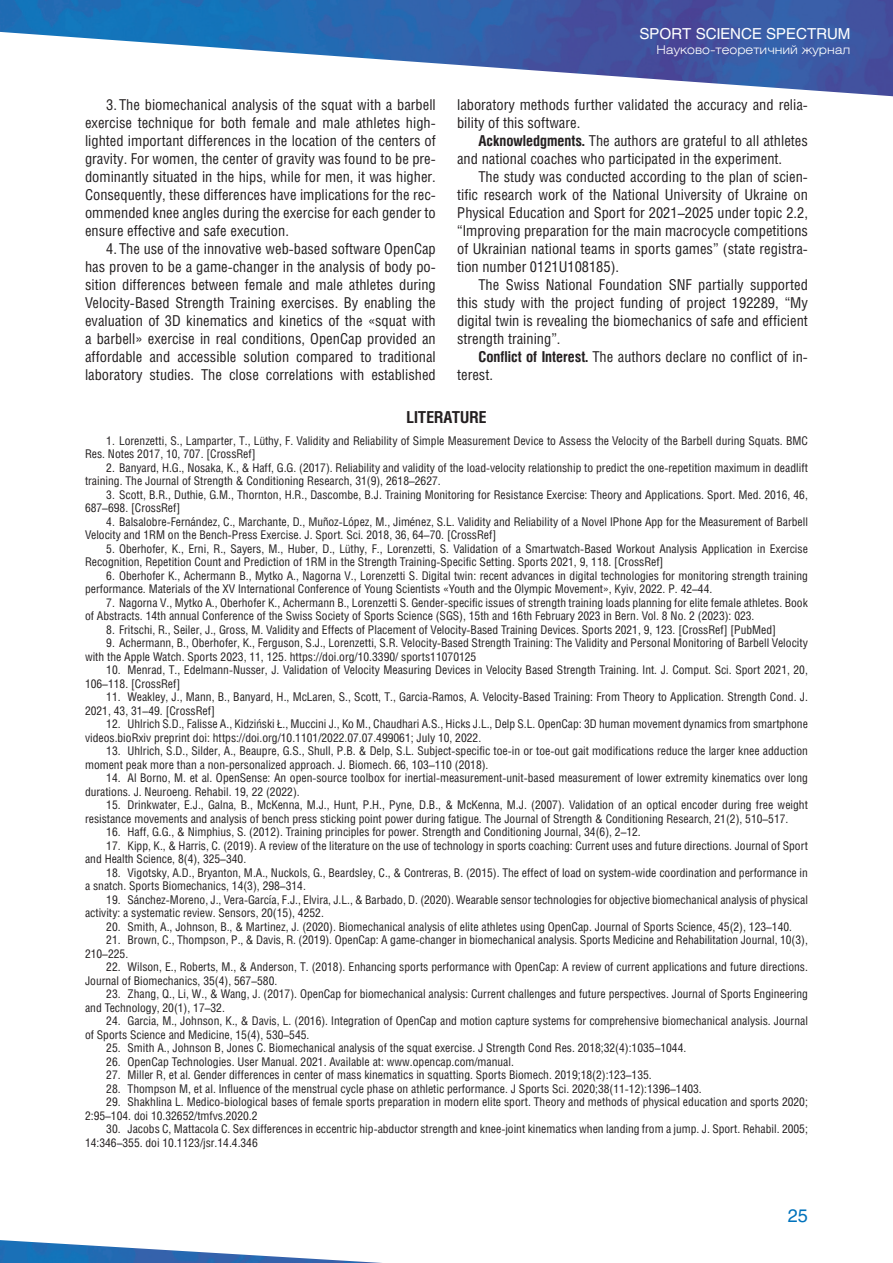
<style>
.page{position:relative;width:893px;height:1263px;background:#fff}
.page>*{position:absolute;margin:0;border:0;box-sizing:border-box;transform-origin:0 0}
.t1{font:18px "Helios C";color:#0072bc}
.Литература_шапка{font:700 16.5px "Helios Cond C";color:#231f20}
.Текст_основной_G{font:15px/18px "Helios Cond C";color:#231f20;text-align:justify}
.t2{font:15px "Helios C";color:#fff}
.Литература{font:12px/13.5px "Helios Cond C";color:#231f20}
.t3{font:12px "Helios Ext Light C";color:#fff}
.s1{font-weight:700}
.s2{font-family:"Arimo"}
</style>
<div class="page">
<img style="left:0;top:0;width:893px;height:97px">
<img style="left:0;top:1240px;width:382px;height:23px">
<p class="t2" style="left:640px;top:25px;width:212px">SPORT SCIENCE SPECTRUM</p>
<p class="t3" style="left:656px;top:42px;width:196px">Науково-теоретичний журнал</p>
<p class="Текст_основной_G" style="left:457px;top:95px;width:352px">laboratory methods further validated the accuracy and relia&shy;bility of this software.</p>
<p class="Текст_основной_G" style="left:457px;top:131px;width:352px;text-indent:21px"><span class="s1">Acknowledgments.</span> The authors are grateful to all athletes and national coaches who participated in the experiment.</p>
<p class="Текст_основной_G" style="left:457px;top:167px;width:352px;text-indent:21px">The study was conducted according to the plan of scien&shy;tific research work of the National University of Ukraine on Physical Education and Sport for 2021–2025 under topic 2.2, “Improving preparation for the main macrocycle competitions of Ukrainian national teams in sports games” (state registra&shy;tion number 0121U108185).</p>
<p class="Текст_основной_G" style="left:457px;top:275px;width:352px;text-indent:21px">The Swiss National Foundation SNF partially supported this study with the project funding of project 192289, “My digital twin is revealing the biomechanics of safe and efficient strength training”.</p>
<p class="Текст_основной_G" style="left:457px;top:347px;width:352px;text-indent:21px"><span class="s1">Conflict of Interest.</span> The authors declare no conflict of in&shy;terest.</p>
<p class="Литература_шапка" style="left:406px;top:407px;width:81px">LITERATURE</p>
<p class="Литература" style="left:85px;top:433px;width:724px;text-indent:21px">1. Lorenzetti, S., Lamparter, T., L<span class="s2">ü</span>thy, F. Validity and Reliability of Simple Measurement Device to Assess the Velocity of the Barbell during Squats. BMC<br>Res. Notes 2017, 10, 707. [CrossRef]</p>
<p class="Литература" style="left:85px;top:460px;width:724px;text-indent:21px">2. Banyard, H.G., Nosaka, K., &amp; Haff, G.G. (2017). Reliability and validity of the load-velocity relationship to predict the one-repetition maximum in deadlift training. The Journal of Strength &amp; Conditioning Research, 31(9), 2618–2627.</p>
<p class="Литература" style="left:85px;top:487px;width:724px;text-indent:21px">3. Scott, B.R., Duthie, G.M., Thornton, H.R., Dascombe, B.J. Training Monitoring for Resistance Exercise: Theory and Applications. Sport. Med. 2016, 46,<br>687–698. [CrossRef]</p>
<p class="Литература" style="left:85px;top:514px;width:724px;text-indent:21px">4. Balsalobre-Fern<span class="s2">á</span>ndez, C., Marchante, D., Mu<span class="s2">ñ</span>oz-L<span class="s2">ó</span>pez, M., Jim<span class="s2">é</span>nez, S.L. Validity and Reliability of a Novel IPhone App for the Measurement of Barbell<br>Velocity and 1RM on the Bench-Press Exercise. J. Sport. Sci. 2018, 36, 64–70. [CrossRef]</p>
<p class="Литература" style="left:85px;top:541px;width:724px;text-indent:21px">5. Oberhofer, K., Erni, R., Sayers, M., Huber, D., L<span class="s2">ü</span>thy, F., Lorenzetti, S. Validation of a Smartwatch-Based Workout Analysis Application in Exercise<br>Recognition, Repetition Count and Prediction of 1RM in the Strength Training-Specific Setting. Sports 2021, 9, 118. [CrossRef]</p>
<p class="Литература" style="left:85px;top:568px;width:724px;text-indent:21px">6. Oberhofer K., Achermann B., Mytko A., Nagorna V., Lorenzetti S. Digital twin: recent advances in digital technologies for monitoring strength training performance. Materials of the XV International Conference of Young Scientists «Youth and the Olympic Movement», Kyiv, 2022. P. 42–44.</p>
<p class="Литература" style="left:85px;top:595px;width:724px;text-indent:21px">7. Nagorna V., Mytko A., Oberhofer K., Achermann B., Lorenzetti S. Gender-specific issues of strength training loads planning for elite female athletes. Book of Abstracts. 14th annual Conference of the Swiss Society of Sports Science (SGS), 15th and 16th February 2023 in Bern. Vol. 8 No. 2 (2023): 023.</p>
<p class="Литература" style="left:106px;top:622px;width:671px">8. Fritschi, R., Seiler, J., Gross, M. Validity and Effects of Placement of Velocity-Based Training Devices. Sports 2021, 9, 123. [CrossRef] [PubMed]</p>
<p class="Литература" style="left:85px;top:636px;width:724px;text-indent:21px">9. Achermann, B., Oberhofer, K., Ferguson, S.J., Lorenzetti, S.R. Velocity-Based Strength Training: The Validity and Personal Monitoring of Barbell Velocity with the Apple Watch. Sports 2023, 11, 125. https://doi.org/10.3390/ sports11070125</p>
<p class="Литература" style="left:85px;top:663px;width:724px;text-indent:21px">10. Menrad, T., Edelmann-Nusser, J. Validation of Velocity Measuring Devices in Velocity Based Strength Training. Int. J. Comput. Sci. Sport 2021, 20,<br>106–118. [CrossRef]</p>
<p class="Литература" style="left:85px;top:690px;width:724px;text-indent:21px">11. Weakley, J., Mann, B., Banyard, H., McLaren, S., Scott, T., Garcia-Ramos, A. Velocity-Based Training: From Theory to Application. Strength Cond. J.<br>2021, 43, 31–49. [CrossRef]</p>
<p class="Литература" style="left:85px;top:717px;width:724px;text-indent:21px">12. Uhlrich S.D., Falisse A., Kidzi<span class="s2">ń</span>ski <span class="s2">Ł</span>., Muccini J., Ko M., Chaudhari A.S., Hicks J.L., Delp S.L. OpenCap: 3D human movement dynamics from smartphone videos.bioRxiv preprint doi: https://doi.org/10.1101/2022.07.07.499061; July 10, 2022.</p>
<p class="Литература" style="left:85px;top:744px;width:724px;text-indent:21px">13. Uhlrich, S.D., Silder, A., Beaupre, G.S., Shull, P.B. &amp; Delp, S.L. Subject-specific toe-in or toe-out gait modifications reduce the larger knee adduction moment peak more than a non-personalized approach. J. Biomech. 66, 103–110 (2018).</p>
<p class="Литература" style="left:85px;top:771px;width:724px;text-indent:21px">14. Al Borno, M. et al. OpenSense: An open-source toolbox for inertial-measurement-unit-based measurement of lower extremity kinematics over long durations. J. Neuroeng. Rehabil. 19, 22 (2022).</p>
<p class="Литература" style="left:85px;top:798px;width:724px;text-indent:21px">15. Drinkwater, E.J., Galna, B., McKenna, M.J., Hunt, P.H., Pyne, D.B., &amp; McKenna, M.J. (2007). Validation of an optical encoder during free weight resistance movements and analysis of bench press sticking point power during fatigue. The Journal of Strength &amp; Conditioning Research, 21(2), 510–517.</p>
<p class="Литература" style="left:106px;top:825px;width:536px">16. Haff, G.G., &amp; Nimphius, S. (2012). Training principles for power. Strength and Conditioning Journal, 34(6), 2–12.</p>
<p class="Литература" style="left:85px;top:838px;width:724px;text-indent:21px">17. Kipp, K., &amp; Harris, C. (2019). A review of the literature on the use of technology in sports coaching: Current uses and future directions. Journal of Sport and Health Science, 8(4), 325–340.</p>
<p class="Литература" style="left:85px;top:865px;width:724px;text-indent:21px">18. Vigotsky, A.D., Bryanton, M.A., Nuckols, G., Beardsley, C., &amp; Contreras, B. (2015). The effect of load on system-wide coordination and performance in a snatch. Sports Biomechanics, 14(3), 298–314.</p>
<p class="Литература" style="left:85px;top:892px;width:724px;text-indent:21px">19. S<span class="s2">á</span>nchez-Moreno, J., Vera-Garc<span class="s2">í</span>a, F.J., Elvira, J.L., &amp; Barbado, D. (2020). Wearable sensor technologies for objective biomechanical analysis of physical activity: a systematic review. Sensors, 20(15), 4252.</p>
<p class="Литература" style="left:106px;top:919px;width:687px">20. Smith, A., Johnson, B., &amp; Martinez, J. (2020). Biomechanical analysis of elite athletes using OpenCap. Journal of Sports Science, 45(2), 123–140.</p>
<p class="Литература" style="left:85px;top:933px;width:724px;text-indent:21px">21. Brown, C., Thompson, P., &amp; Davis, R. (2019). OpenCap: A game-changer in biomechanical analysis. Sports Medicine and Rehabilitation Journal, 10(3),<br>210–225.</p>
<p class="Литература" style="left:85px;top:960px;width:724px;text-indent:21px">22. Wilson, E., Roberts, M., &amp; Anderson, T. (2018). Enhancing sports performance with OpenCap: A review of current applications and future directions.<br>Journal of Biomechanics, 35(4), 567–580.</p>
<p class="Литература" style="left:85px;top:987px;width:724px;text-indent:21px">23. Zhang, Q., Li, W., &amp; Wang, J. (2017). OpenCap for biomechanical analysis: Current challenges and future perspectives. Journal of Sports Engineering and Technology, 20(1), 17–32.</p>
<p class="Литература" style="left:85px;top:1014px;width:724px;text-indent:21px">24. Garcia, M., Johnson, K., &amp; Davis, L. (2016). Integration of OpenCap and motion capture systems for comprehensive biomechanical analysis. Journal of Sports Science and Medicine, 15(4), 530–545.</p>
<p class="Литература" style="left:106px;top:1041px;width:581px">25. Smith A., Johnson B, Jones C. Biomechanical analysis of the squat exercise. J Strength Cond Res. 2018;32(4):1035–1044.</p>
<p class="Литература" style="left:106px;top:1054px;width:409px">26. OpenCap Technologies. User Manual. 2021. Available at: www.opencap.com/manual.</p>
<p class="Литература" style="left:106px;top:1068px;width:547px">27. Miller R, et al. Gender differences in center of mass kinematics in squatting. Sports Biomech. 2019;18(2):123–135.</p>
<p class="Литература" style="left:106px;top:1081px;width:597px">28. Thompson M, et al. Influence of the menstrual cycle phase on athletic performance. J Sports Sci. 2020;38(11-12):1396–1403.</p>
<p class="Литература" style="left:85px;top:1095px;width:724px;text-indent:21px">29. Shakhlina L. Medico-biological bases of female sports preparation in modern elite sport. Theory and methods of physical education and sports 2020;<br>2:95–104. doi 10.32652/tmfvs.2020.2</p>
<p class="Литература" style="left:85px;top:1122px;width:724px;text-indent:21px">30. Jacobs C, Mattacola C. Sex differences in eccentric hip-abductor strength and knee-joint kinematics when landing from a jump. J. Sport. Rehabil. 2005;<br>14:346–355. doi 10.1123/jsr.14.4.346</p>
<p class="Текст_основной_G" style="left:85px;top:95px;width:352px;text-indent:21px">3. The biomechanical analysis of the squat with a barbell exercise technique for both female and male athletes high&shy;lighted important differences in the location of the centers of gravity. For women, the center of gravity was found to be pre&shy;dominantly situated in the hips, while for men, it was higher.<br>Consequently, these differences have implications for the rec&shy;ommended knee angles during the exercise for each gender to ensure effective and safe execution.</p>
<p class="Текст_основной_G" style="left:85px;top:239px;width:352px;text-indent:21px">4. The use of the innovative web-based software OpenCap has proven to be a game-changer in the analysis of body po&shy;sition differences between female and male athletes during Velocity-Based Strength Training exercises. By enabling the evaluation of 3D kinematics and kinetics of the «squat with a barbell» exercise in real conditions, OpenCap provided an affordable and accessible solution compared to traditional laboratory studies. The close correlations with established</p>
<h1 class="t1" style="left:788px;top:1204px;width:22px">25</h1>
</div>
